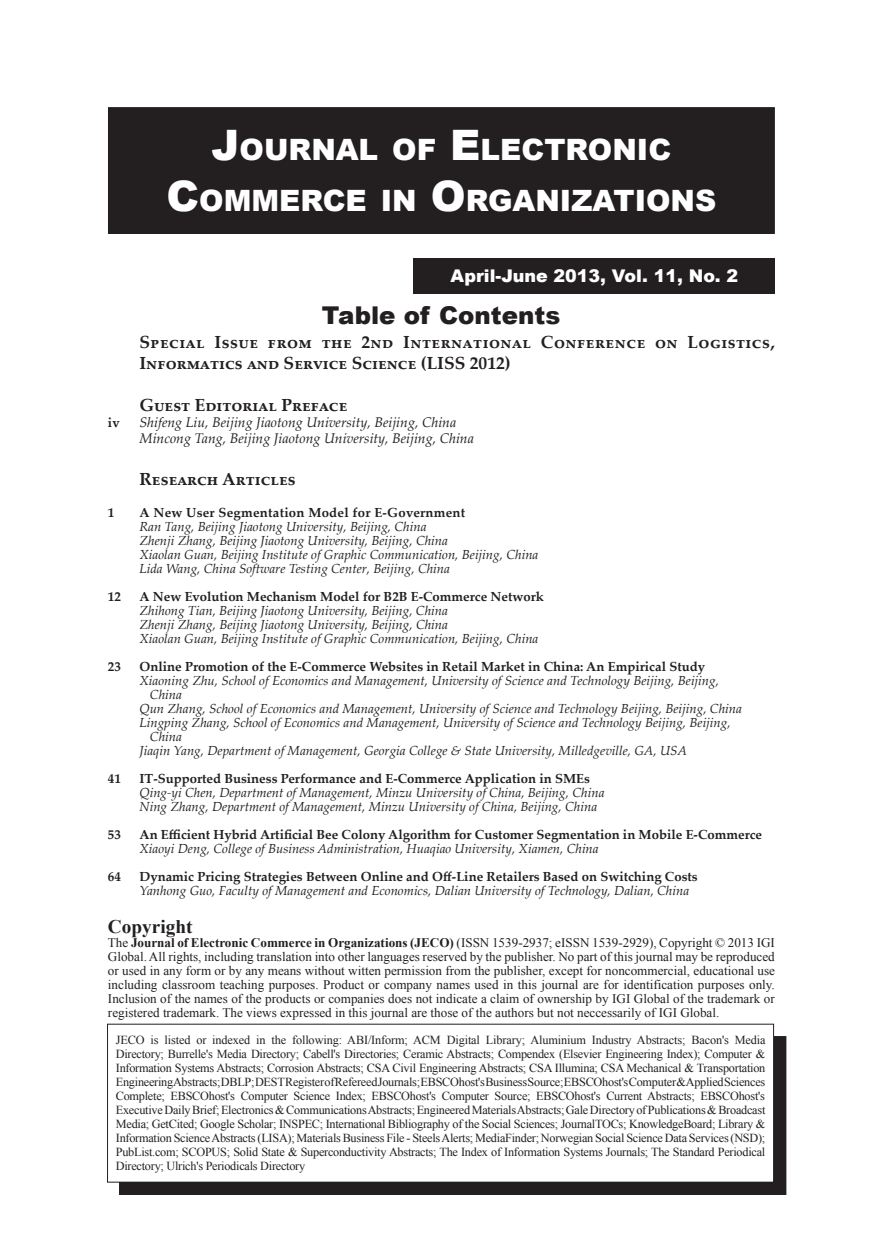
<style>
.page{position:relative;width:882px;height:1260px;background:#fff}
.page>*{position:absolute;margin:0;border:0;box-sizing:border-box;transform-origin:0 0}
.t1{font:900 29.4px "Arial";color:#fff}
.t2{font:900 24.5px "Arial";color:#231f20}
.BackCFASubheads{font:700 19.25px "Times New Roman";color:#231f20}
.hanging_indent{font:700 17.5px/21px "Palatino Linotype";letter-spacing:.025em;color:#231f20}
.hanging_indent-2{font:700 17.5px "Palatino Linotype";color:#231f20}
.t3{font:900 17.5px "Arial";color:#fff}
.hanging_indent-3{font:italic 14px "Palatino Linotype";color:#231f20}
.hanging_indent-4{font:italic 13.12px "Palatino Linotype";color:#231f20}
.Para_No_Ind{font:13.12px/14px "Times New Roman";color:#231f20;text-align:justify}
.hanging_indent-5{font:700 13.12px "Palatino Linotype";color:#231f20}
.hanging_indent-6{font:700 13.12px "Palatino Linotype";letter-spacing:.02em;color:#231f20}
.t4{font:12.25px/14px "Times New Roman";letter-spacing:-.02em;color:#231f20;text-align:justify}
.s1{font-size:42px}
.s2{font-weight:700}
</style>
<div class="page">
<div style="left:414px;top:258px;width:361px;height:36px;background:#231f20"></div>
<div style="left:109px;top:108px;width:665px;height:125px;background:#231f20"></div>
<div style="left:108px;top:107px;width:667px;height:127px;border:2px solid #231f20"></div>
<div style="left:119px;top:1036px;width:667px;height:159px;background:#231f20"></div>
<div style="left:108px;top:1024px;width:666px;height:158px;background:#fff"></div>
<div style="left:107px;top:1024px;width:667px;height:159px;border:1px solid #231f20"></div>
<p class="t1" style="left:212px;top:129px;width:461px"><span class="s1">J</span>OURNAL OF <span class="s1">E</span>LECTRONIC</p>
<p class="t1" style="left:167px;top:179px;width:551px"><span class="s1">C</span>OMMERCE IN <span class="s1">O</span>RGANIZATIONS</p>
<p class="t3" style="left:451px;top:263px;width:289px">April-June 2013, Vol. 11, No. 2</p>
<p class="t2" style="left:322px;top:297px;width:240px">Table of Contents</p>
<p class="hanging_indent" style="left:139px;top:331px;width:637px">Special Issue from the 2nd International Conference on Logistics,<br>Informatics and Service Science (LISS 2012)</p>
<p class="hanging_indent-2" style="left:139px;top:393px;width:209px">Guest Editorial Preface</p>
<p class="hanging_indent-5" style="left:108px;top:413px;width:13px">iv</p>
<p class="hanging_indent-3" style="left:139px;top:412px;width:318px">Shifeng Liu, Beijing Jiaotong University, Beijing, China</p>
<p class="hanging_indent-3" style="left:139px;top:428px;width:336px">Mincong Tang, Beijing Jiaotong University, Beijing, China</p>
<p class="hanging_indent-2" style="left:139px;top:466px;width:158px">Research Articles</p>
<p class="hanging_indent-5" style="left:108px;top:503px;width:8px">1</p>
<p class="hanging_indent-6" style="left:139px;top:503px;width:327px">A New User Segmentation Model for E-Government</p>
<p class="hanging_indent-4" style="left:139px;top:517px;width:289px">Ran Tang, Beijing Jiaotong University, Beijing, China</p>
<p class="hanging_indent-4" style="left:139px;top:531px;width:310px">Zhenji Zhang, Beijing Jiaotong University, Beijing, China</p>
<p class="hanging_indent-4" style="left:139px;top:545px;width:400px">Xiaolan Guan, Beijing Institute of Graphic Communication, Beijing, China</p>
<p class="hanging_indent-4" style="left:139px;top:559px;width:312px">Lida Wang, China Software Testing Center, Beijing, China</p>
<p class="hanging_indent-5" style="left:108px;top:587px;width:15px">12</p>
<p class="hanging_indent-5" style="left:139px;top:587px;width:406px">A New Evolution Mechanism Model for B2B E-Commerce Network</p>
<p class="hanging_indent-4" style="left:139px;top:601px;width:310px">Zhihong Tian, Beijing Jiaotong University, Beijing, China</p>
<p class="hanging_indent-4" style="left:139px;top:615px;width:310px">Zhenji Zhang, Beijing Jiaotong University, Beijing, China</p>
<p class="hanging_indent-4" style="left:139px;top:629px;width:400px">Xiaolan Guan, Beijing Institute of Graphic Communication, Beijing, China</p>
<p class="hanging_indent-5" style="left:108px;top:657px;width:15px">23</p>
<p class="hanging_indent-5" style="left:139px;top:657px;width:567px">Online Promotion of the E-Commerce Websites in Retail Market in China: An Empirical Study</p>
<p class="hanging_indent-4" style="left:139px;top:671px;width:581px">Xiaoning Zhu, School of Economics and Management, University of Science and Technology Beijing, Beijing,</p>
<p class="hanging_indent-4" style="left:150px;top:685px;width:34px">China</p>
<p class="hanging_indent-4" style="left:139px;top:699px;width:604px">Qun Zhang, School of Economics and Management, University of Science and Technology Beijing, Beijing, China</p>
<p class="hanging_indent-4" style="left:139px;top:713px;width:593px">Lingping Zhang, School of Economics and Management, University of Science and Technology Beijing, Beijing,</p>
<p class="hanging_indent-4" style="left:150px;top:727px;width:34px">China</p>
<p class="hanging_indent-4" style="left:139px;top:741px;width:549px">Jiaqin Yang, Department of Management, Georgia College &amp; State University, Milledgeville, GA, USA</p>
<p class="hanging_indent-5" style="left:108px;top:769px;width:15px">41</p>
<p class="hanging_indent-5" style="left:139px;top:769px;width:452px">IT-Supported Business Performance and E-Commerce Application in SMEs</p>
<p class="hanging_indent-4" style="left:139px;top:783px;width:467px">Qing-yi Chen, Department of Management, Minzu University of China, Beijing, China</p>
<p class="hanging_indent-4" style="left:139px;top:797px;width:459px">Ning Zhang, Department of Management, Minzu University of China, Beijing, China</p>
<p class="hanging_indent-5" style="left:108px;top:825px;width:15px">53</p>
<p class="hanging_indent-5" style="left:139px;top:825px;width:624px">An Efficient Hybrid Artificial Bee Colony Algorithm for Customer Segmentation in Mobile E-Commerce</p>
<p class="hanging_indent-4" style="left:139px;top:839px;width:461px">Xiaoyi Deng, College of Business Administration, Huaqiao University, Xiamen, China</p>
<p class="hanging_indent-5" style="left:108px;top:867px;width:15px">64</p>
<p class="hanging_indent-5" style="left:139px;top:867px;width:560px">Dynamic Pricing Strategies Between Online and Off-Line Retailers Based on Switching Costs</p>
<p class="hanging_indent-4" style="left:139px;top:881px;width:551px">Yanhong Guo, Faculty of Management and Economics, Dalian University of Technology, Dalian, China</p>
<p class="BackCFASubheads" style="left:108px;top:914px;width:86px">Copyright</p>
<p class="Para_No_Ind" style="left:108px;top:936px;width:668px">The <span class="s2">Journal of Electronic Commerce in Organizations (JECO)</span> (ISSN 1539-2937; eISSN 1539-2929), Copyright © 2013 IGI Global. All rights, including translation into other languages reserved by the publisher. No part of this journal may be reproduced or used in any form or by any means without witten permission from the publisher, except for noncommercial, educational use including classroom teaching purposes. Product or company names used in this journal are for identification purposes only.<br>Inclusion of the names of the products or companies does not indicate a claim of ownership by IGI Global of the trademark or registered trademark. The views expressed in this journal are those of the authors but not neccessarily of IGI Global.</p>
<p class="t4" style="left:116px;top:1033px;width:651px">JECO is listed or indexed in the following: ABI/Inform; ACM Digital Library; Aluminium Industry Abstracts; Bacon's Media Directory; Burrelle's Media Directory; Cabell's Directories; Ceramic Abstracts; Compendex (Elsevier Engineering Index); Computer &amp; Information Systems Abstracts; Corrosion Abstracts; CSA Civil Engineering Abstracts; CSA Illumina; CSA Mechanical &amp; Transportation Engineering Abstracts; DBLP; DEST Register of Refereed Journals; EBSCOhost's Business Source; EBSCOhost's Computer &amp; Applied Sciences Complete; EBSCOhost's Computer Science Index; EBSCOhost's Computer Source; EBSCOhost's Current Abstracts; EBSCOhost's Executive Daily Brief; Electronics &amp; Communications Abstracts; Engineered Materials Abstracts; Gale Directory of Publications &amp; Broadcast Media; GetCited; Google Scholar; INSPEC; International Bibliography of the Social Sciences; JournalTOCs; KnowledgeBoard; Library &amp; Information Science Abstracts (LISA); Materials Business File - Steels Alerts; MediaFinder; Norwegian Social Science Data Services (NSD); PubList.com; SCOPUS; Solid State &amp; Superconductivity Abstracts; The Index of Information Systems Journals; The Standard Periodical Directory; Ulrich's Periodicals Directory</p>
</div>
